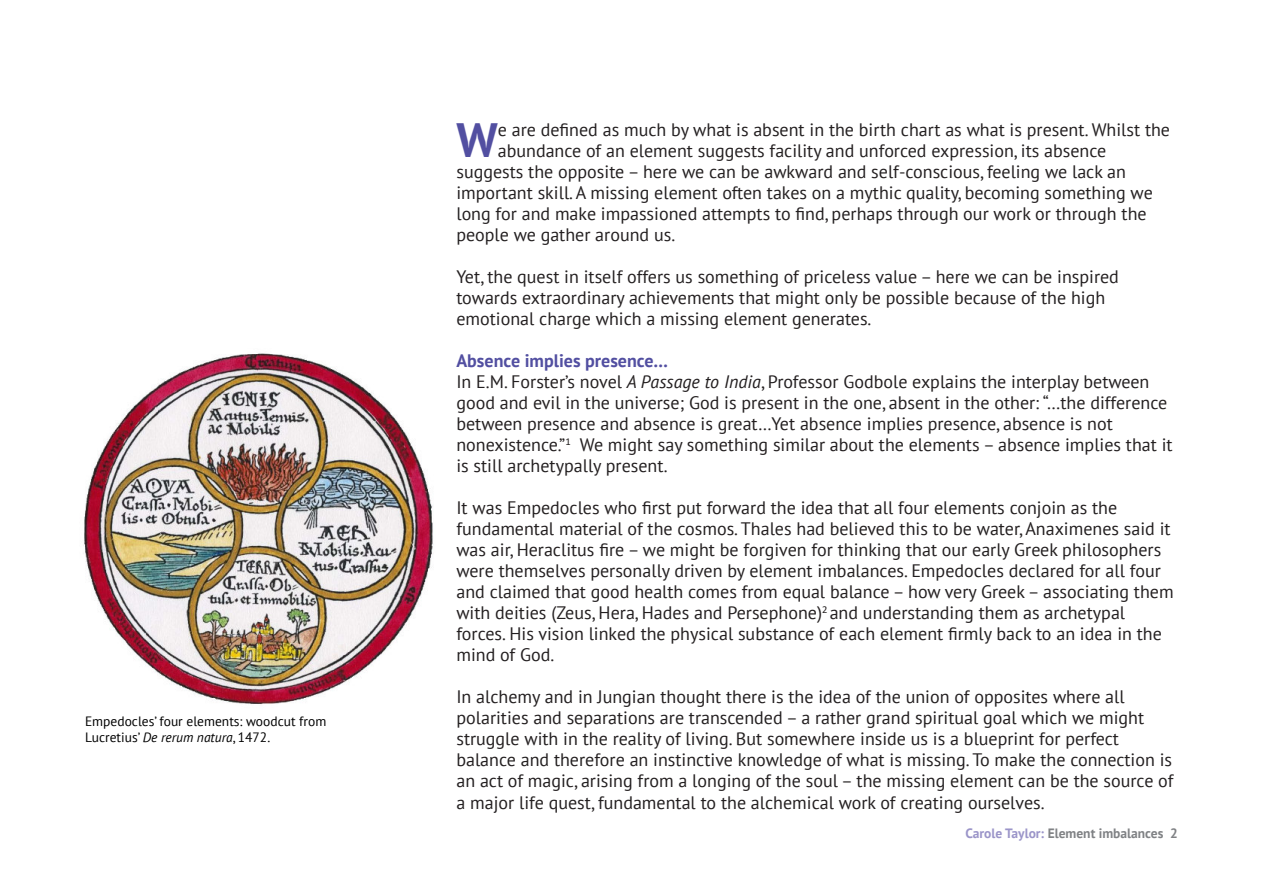
<style>
.page{position:relative;width:1263px;height:894px;background:#fff}
.page>*{position:absolute;margin:0;border:0;box-sizing:border-box;transform-origin:0 0}
.t1{font:700 48px "PT Sans";color:#524fa1}
.t2{font:18px/21px "PT Sans";color:#231f20}
.t3{font:13.5px/16.5px "PT Sans";color:#000}
.t4{font:700 13.5px "PT Sans";color:#808285}
.s1{font-style:italic}
.s2{font-weight:700;color:#524fa1}
.s3{color:#9b95c9}
</style>
<div class="page">
<img style="left:83px;top:353px;width:351px;height:352px">
<p class="t3" style="left:85px;top:714px;width:243px">Empedocles’ four elements: woodcut from<br>Lucretius’ <span class="s1">De rerum natura</span>, 1472.</p>
<h1 class="t1" style="left:456px;top:121px;width:43px">W</h1>
<p class="t2" style="left:498px;top:121px;width:674px">e are defined as much by what is absent in the birth chart as what is present. Whilst the</p>
<p class="t2" style="left:498px;top:142px;width:610px">abundance of an element suggests facility and unforced expression, its absence</p>
<p class="t2" style="left:456px;top:163px;width:671px">suggests the opposite – here we can be awkward and self-conscious, feeling we lack an</p>
<p class="t2" style="left:456px;top:184px;width:698px">important skill. A missing element often takes on a mythic quality, becoming something we</p>
<p class="t2" style="left:456px;top:205px;width:692px">long for and make impassioned attempts to find, perhaps through our work or through the</p>
<p class="t2" style="left:456px;top:226px;width:220px">people we gather around us.</p>
<p class="t2" style="left:456px;top:268px;width:664px">Yet, the quest in itself offers us something of priceless value – here we can be inspired towards extraordinary achievements that might only be possible because of the high emotional charge which a missing element generates.</p>
<p class="t2" style="left:456px;top:352px;width:718px"><span class="s2">Absence implies presence…<br></span>In E.M. Forster’s novel <span class="s1">A Passage to India</span>, Professor Godbole explains the interplay between good and evil in the universe; God is present in the one, absent in the other: “…the difference between presence and absence is great…Yet absence implies presence, absence is not nonexistence.”<sup>1</sup> We might say something similar about the elements – absence implies that it is still archetypally present.</p>
<p class="t2" style="left:456px;top:499px;width:719px">It was Empedocles who first put forward the idea that all four elements conjoin as the fundamental material of the cosmos. Thales had believed this to be water, Anaximenes said it was air, Heraclitus fire – we might be forgiven for thinking that our early Greek philosophers were themselves personally driven by element imbalances. Empedocles declared for all four and claimed that good health comes from equal balance – how very Greek – associating them with deities (Zeus, Hera, Hades and Persephone)<sup>2</sup> and understanding them as archetypal forces. His vision linked the physical substance of each element firmly back to an idea in the mind of God.</p>
<p class="t2" style="left:456px;top:688px;width:718px">In alchemy and in Jungian thought there is the idea of the union of opposites where all polarities and separations are transcended – a rather grand spiritual goal which we might struggle with in the reality of living. But somewhere inside us is a blueprint for perfect balance and therefore an instinctive knowledge of what is missing. To make the connection is an act of magic, arising from a longing of the soul – the missing element can be the source of a major life quest, fundamental to the alchemical work of creating ourselves.</p>
<p class="t4" style="left:965px;top:828px;width:214px"><span class="s3">Carole Taylor:</span> Element imbalances 2</p>
</div>
